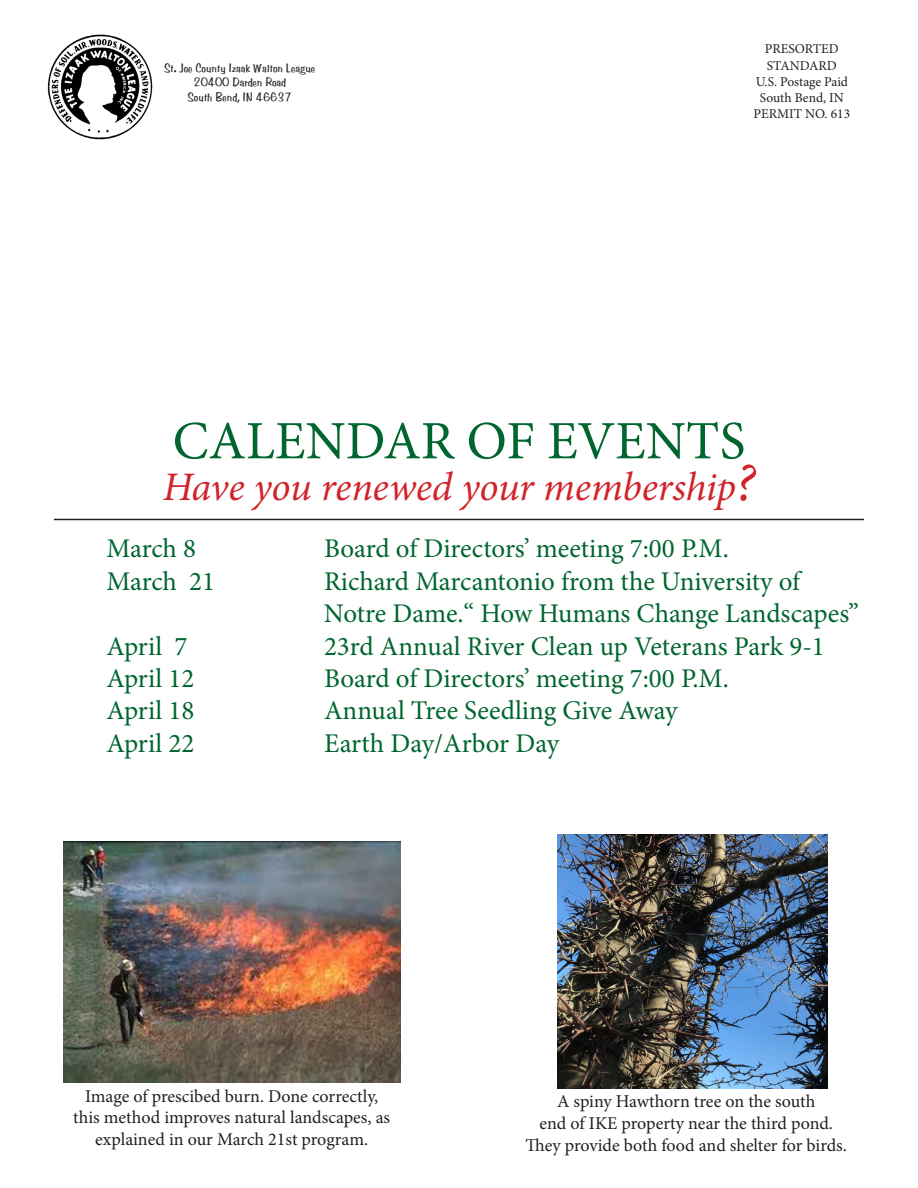
<style>
.page{position:relative;width:918px;height:1188px;background:#fff}
.page>*{position:absolute;margin:0;border:0;box-sizing:border-box;transform-origin:0 0}
.t1{font:54px "Minion Pro";color:#00652e}
.t2{font:italic 40.5px "Minion Pro";letter-spacing:-.005em;color:#d1232a}
.t3{font:27px/32.4px "Minion Pro";letter-spacing:-.005em;color:#00652e}
.t4{font:18px "Minion Pro";letter-spacing:-.005em;color:#231f20}
.t5{font:13.5px "Minion Pro";color:#231f20}
.t6{font:12px "Stimpson";color:#231f20}
.s1{font-size:54px}
</style>
<div class="page">
<hr style="left:54px;top:519px;width:810px;height:1px;background:#231f20">
<img style="left:47px;top:34px;width:106px;height:106px">
<img style="left:63px;top:841px;width:337px;height:241px">
<img style="left:557px;top:835px;width:270px;height:254px">
<p class="t6" style="left:164px;top:60px;width:153px">St. Joe County Izaak Walton League</p>
<p class="t6" style="left:194px;top:75px;width:94px">20400 Darden Road</p>
<p class="t6" style="left:188px;top:89px;width:106px">South Bend, IN 46637</p>
<p class="t5" style="left:765px;top:40px;width:75px">PRESORTED</p>
<p class="t5" style="left:767px;top:56px;width:72px">STANDARD</p>
<p class="t5" style="left:756px;top:72px;width:94px">U.S. Postage Paid</p>
<p class="t5" style="left:760px;top:89px;width:85px">South Bend, IN</p>
<p class="t5" style="left:754px;top:105px;width:98px">PERMIT NO. 613</p>
<p class="t1" style="left:173px;top:405px;width:574px">CALENDAR OF EVENTS</p>
<p class="t2" style="left:163px;top:460px;width:594px">Have you renewed your membership<span class="s1">?</span></p>
<p class="t3" style="left:106px;top:533px;width:91px">March 8</p>
<p class="t3" style="left:324px;top:533px;width:406px">Board of Directors’ meeting 7:00 P.M.</p>
<p class="t3" style="left:106px;top:565px;width:110px">March 21</p>
<p class="t3" style="left:324px;top:565px;width:537px">Richard Marcantonio from the University of<br>Notre Dame.“ How Humans Change Landscapes”</p>
<p class="t3" style="left:106px;top:630px;width:82px">April 7</p>
<p class="t3" style="left:324px;top:630px;width:502px">23rd Annual River Clean up Veterans Park 9-1</p>
<p class="t3" style="left:106px;top:662px;width:89px">April 12</p>
<p class="t3" style="left:324px;top:662px;width:406px">Board of Directors’ meeting 7:00 P.M.</p>
<p class="t3" style="left:106px;top:695px;width:89px">April 18</p>
<p class="t3" style="left:324px;top:695px;width:355px">Annual Tree Seedling Give Away</p>
<p class="t3" style="left:106px;top:727px;width:89px">April 22</p>
<p class="t3" style="left:324px;top:727px;width:237px">Earth Day/Arbor Day</p>
<p class="t4" style="left:85px;top:1084px;width:295px">Image of prescibed burn. Done correctly,</p>
<p class="t4" style="left:73px;top:1105px;width:318px">this method improves natural landscapes, as</p>
<p class="t4" style="left:95px;top:1127px;width:274px">explained in our March 21st program.</p>
<p class="t4" style="left:557px;top:1090px;width:260px">A spiny Hawthorn tree on the south</p>
<p class="t4" style="left:540px;top:1111px;width:295px">end of IKE property near the third pond.</p>
<p class="t4" style="left:525px;top:1133px;width:323px">They provide both food and shelter for birds.</p>
</div>
